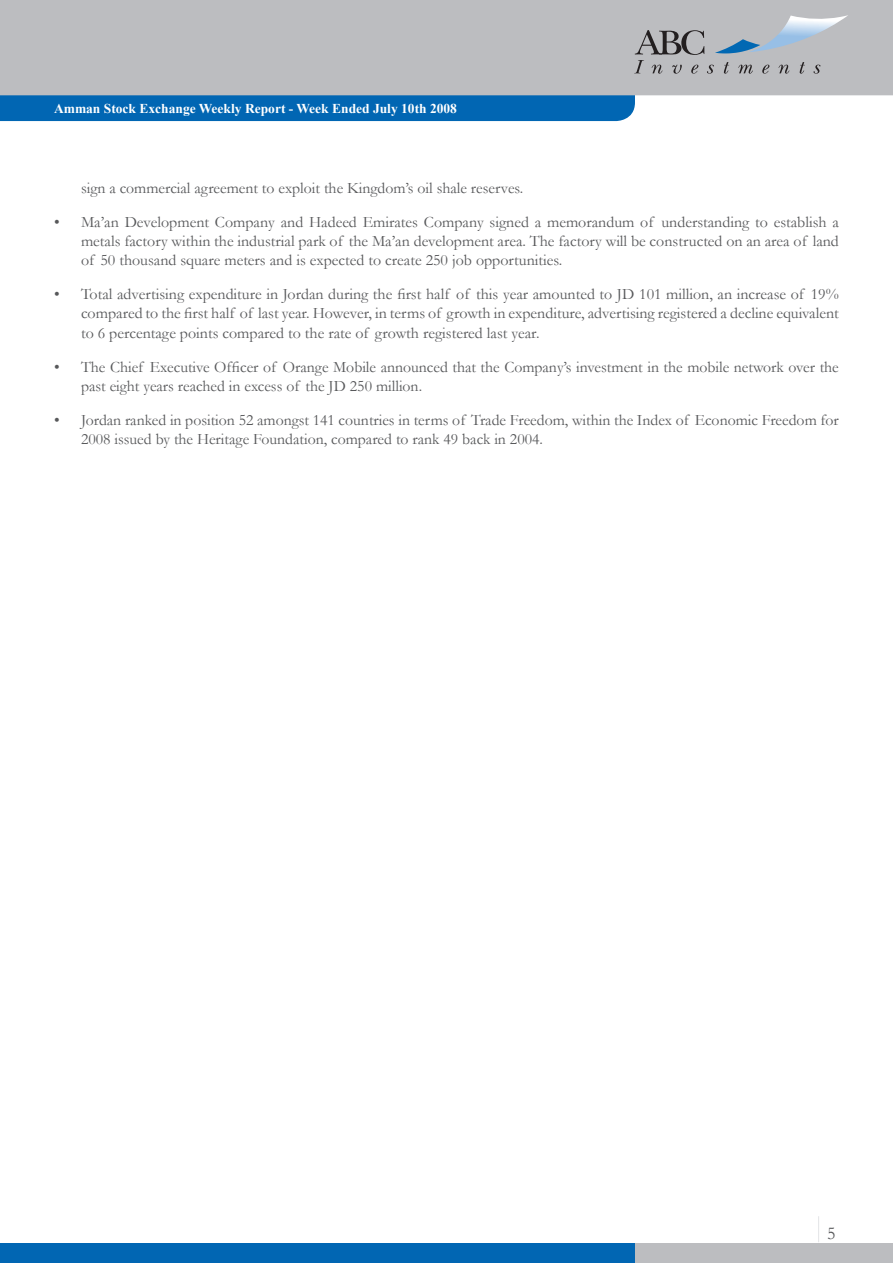
<style>
.page{position:relative;width:893px;height:1263px;background:#fff}
.page>*{position:absolute;margin:0;border:0;box-sizing:border-box;transform-origin:0 0}
.t1{font:18px "Garamond";color:#57585a}
.t2{font:15.9px/19px "Garamond";color:#57585a}
.t3{font:700 13.5px "Times New Roman";color:#fff}
</style>
<div class="page">
<div style="left:0;top:1243px;width:885px;height:20px;background:#0166b3"></div>
<div style="left:0;top:0;width:893px;height:95px;background:#bcbdc0"></div>
<svg style="left:0;top:15px;width:848px;height:106px;background:#9cafc0"></svg>
<div style="left:635px;top:1243px;width:258px;height:20px;background:#bcbdc0"></div>
<svg style="left:818px;top:1216px;width:1px;height:26px"></svg>
<p class="t3" style="left:54px;top:99px;width:405px">Amman Stock Exchange Weekly Report - Week Ended July 10th 2008</p>
<p class="t2" style="left:54px;top:212px;width:7px">•</p>
<p class="t2" style="left:54px;top:284px;width:7px">•</p>
<p class="t2" style="left:54px;top:357px;width:7px">•</p>
<p class="t2" style="left:54px;top:410px;width:7px">•</p>
<p class="t2" style="left:81px;top:171px;width:759px;line-height:34px">sign a commercial agreement to exploit the Kingdom’s oil shale reserves.<br>Ma’an Development Company and Hadeed Emirates Company signed a memorandum of understanding to establish a</p>
<p class="t2" style="left:81px;top:231px;width:759px">metals factory within the industrial park of the Ma’an development area. The factory will be constructed on an area of land of 50 thousand square meters and is expected to create 250 job opportunities.</p>
<p class="t2" style="left:81px;top:284px;width:759px;text-align:justify">Total advertising expenditure in Jordan during the first half of this year amounted to JD 101 million, an increase of 19% compared to the first half of last year. However, in terms of growth in expenditure, advertising registered a decline equivalent to 6 percentage points compared to the rate of growth registered last year.</p>
<p class="t2" style="left:81px;top:357px;width:759px">The Chief Executive Officer of Orange Mobile announced that the Company’s investment in the mobile network over the past eight years reached in excess of the JD 250 million.</p>
<p class="t2" style="left:81px;top:410px;width:759px">Jordan ranked in position 52 amongst 141 countries in terms of Trade Freedom, within the Index of Economic Freedom for<br>2008 issued by the Heritage Foundation, compared to rank 49 back in 2004.</p>
<p class="t1" style="left:827px;top:1221px;width:10px">5</p>
</div>
